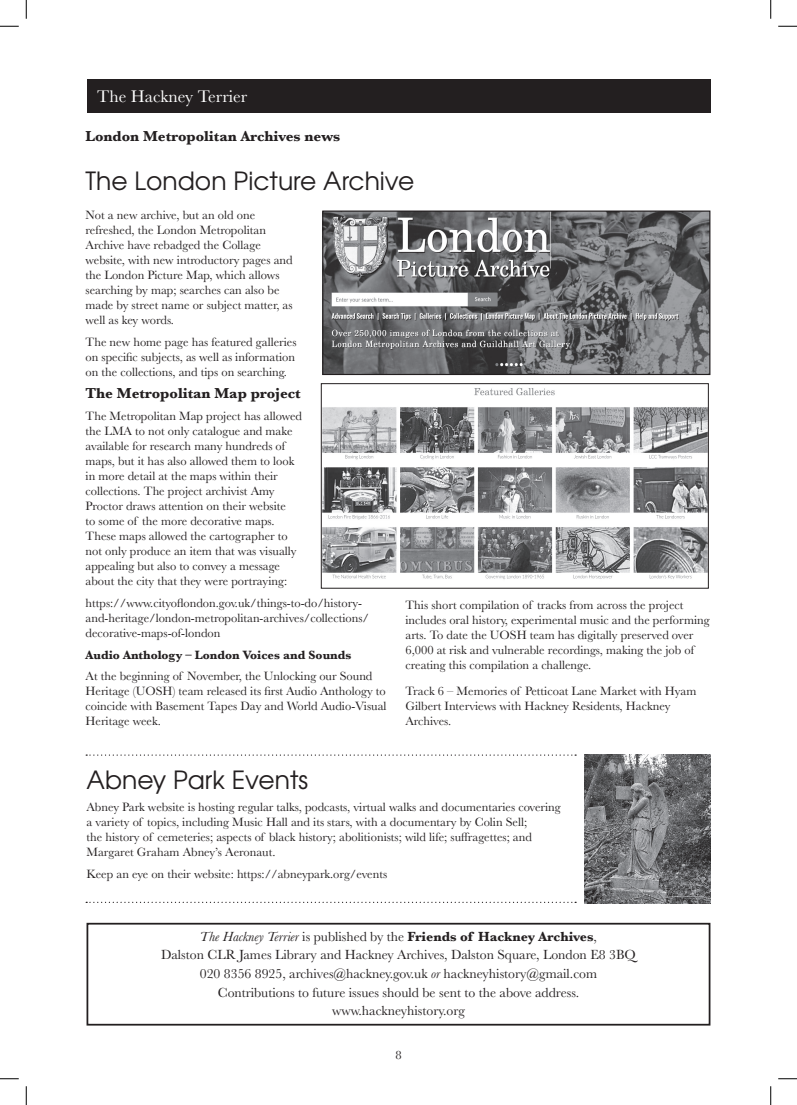
<style>
.page{position:relative;width:797px;height:1105px;background:#fff}
.page>*{position:absolute;margin:0;border:0;box-sizing:border-box;transform-origin:0 0}
.title_span{font:25px "Te X Gyre Adventor";color:#231f20}
.t1{font:17.5px "Baskerville";color:#fff}
.sub_head{font:700 15px "Baskerville";color:#231f20}
.t2{font:13.75px "Baskerville";color:#231f20}
.t3{font:700 13.75px "Baskerville";color:#231f20}
.t4{font:12.5px/15px "Baskerville";color:#231f20}
.t5{font:700 12.5px "Baskerville";color:#231f20}
.s1{font-weight:400;font-style:italic}
.s2{font-weight:400}
.s3{font-style:italic}
</style>
<div class="page">
<div style="left:86px;top:79px;width:624px;height:34px;background:#231f20"></div>
<div style="left:86px;top:923px;width:624px;height:102px;border:2px solid #231f20"></div>
<img style="left:324px;top:213px;width:384px;height:160px">
<div style="left:322px;top:211px;width:388px;height:164px;border:1px solid #231f20"></div>
<img style="left:323px;top:387px;width:383px;height:193px">
<div style="left:321px;top:383px;width:387px;height:205px;border:1px solid #231f20"></div>
<svg style="left:86px;top:902px;width:490px;height:1px"></svg>
<svg style="left:86px;top:754px;width:490px;height:2px"></svg>
<img style="left:584px;top:754px;width:126px;height:149px">
<svg style="left:0;top:25px;width:19px;height:2px"></svg>
<svg style="left:778px;top:25px;width:19px;height:2px"></svg>
<svg style="left:0;top:1078px;width:19px;height:1px"></svg>
<svg style="left:778px;top:1078px;width:19px;height:1px"></svg>
<svg style="left:25px;top:0;width:2px;height:19px"></svg>
<svg style="left:25px;top:1086px;width:2px;height:19px"></svg>
<svg style="left:770px;top:0;width:1px;height:19px"></svg>
<svg style="left:770px;top:1086px;width:1px;height:19px"></svg>
<h2 class="t1" style="left:97px;top:85px;width:151px">The Hackney Terrier</h2>
<p class="sub_head" style="left:86px;top:126px;width:256px">London Metropolitan Archives news</p>
<p class="title_span" style="left:86px;top:161px;width:330px">The London Picture Archive</p>
<p class="t4" style="left:86px;top:207px;width:209px">Not a new archive, but an old one refreshed, the London Metropolitan Archive have rebadged the Collage website, with new introductory pages and the London Picture Map, which allows searching by map; searches can also be made by street name or subject matter, as well as key words.</p>
<p class="t4" style="left:86px;top:335px;width:212px;text-align:justify">The new home page has featured galleries on specific subjects, as well as information on the collections, and tips on searching.</p>
<p class="sub_head" style="left:86px;top:383px;width:217px">The Metropolitan Map project</p>
<p class="t4" style="left:86px;top:409px;width:218px">The Metropolitan Map project has allowed the LMA to not only catalogue and make available for research many hundreds of maps, but it has also allowed them to look in more detail at the maps within their collections. The project archivist Amy Proctor draws attention on their website<br>to some of the more decorative maps.<br>These maps allowed the cartographer to not only produce an item that was visually appealing but also to convey a message about the city that they were portraying:</p>
<p class="t4" style="left:86px;top:596px;width:285px">https://www.cityoflondon.gov.uk/things-to-do/history&shy;and-heritage/london-metropolitan-archives/collections/ decorative-maps-of-london</p>
<p class="t5" style="left:86px;top:646px;width:267px">Audio Anthology – London Voices and Sounds</p>
<p class="t4" style="left:86px;top:668px;width:302px">At the beginning of November, the Unlocking our Sound Heritage (UOSH) team released its first Audio Anthology to coincide with Basement Tapes Day and World Audio-Visual Heritage week.</p>
<p class="t4" style="left:405px;top:597px;width:306px">This short compilation of tracks from across the project includes oral history, experimental music and the performing arts. To date the UOSH team has digitally preserved over 6,000 at risk and vulnerable recordings, making the job of creating this compilation a challenge.</p>
<p class="t4" style="left:405px;top:683px;width:292px">Track 6 – Memories of Petticoat Lane Market with Hyam<br>Gilbert Interviews with Hackney Residents, Hackney<br>Archives.</p>
<p class="title_span" style="left:86px;top:760px;width:223px">Abney Park Events</p>
<p class="t4" style="left:86px;top:800px;width:475px">Abney Park website is hosting regular talks, podcasts, virtual walks and documentaries covering a variety of topics, including Music Hall and its stars, with a documentary by Colin Sell;<br>the history of cemeteries; aspects of black history; abolitionists; wild life; suffragettes; and Margaret Graham Abney’s Aeronaut.</p>
<p class="t4" style="left:86px;top:867px;width:302px">Keep an eye on their website: https://abneypark.org/events</p>
<p class="t3" style="left:200px;top:927px;width:398px"><span class="s1">The Hackney Terrier</span> <span class="s2">is published by the</span> Friends of Hackney Archives<span class="s2">,</span></p>
<p class="t2" style="left:161px;top:946px;width:476px">Dalston CLR James Library and Hackney Archives, Dalston Square, London E8 3BQ</p>
<p class="t2" style="left:200px;top:965px;width:399px">020 8356 8925, archives@hackney.gov.uk <span class="s3">or</span> hackneyhistory@gmail.com</p>
<p class="t2" style="left:218px;top:983px;width:363px">Contributions to future issues should be sent to the above address.</p>
<p class="t2" style="left:332px;top:1002px;width:134px">www.hackneyhistory.org</p>
<p class="t4" style="left:395px;top:1047px;width:8px">8</p>
</div>
